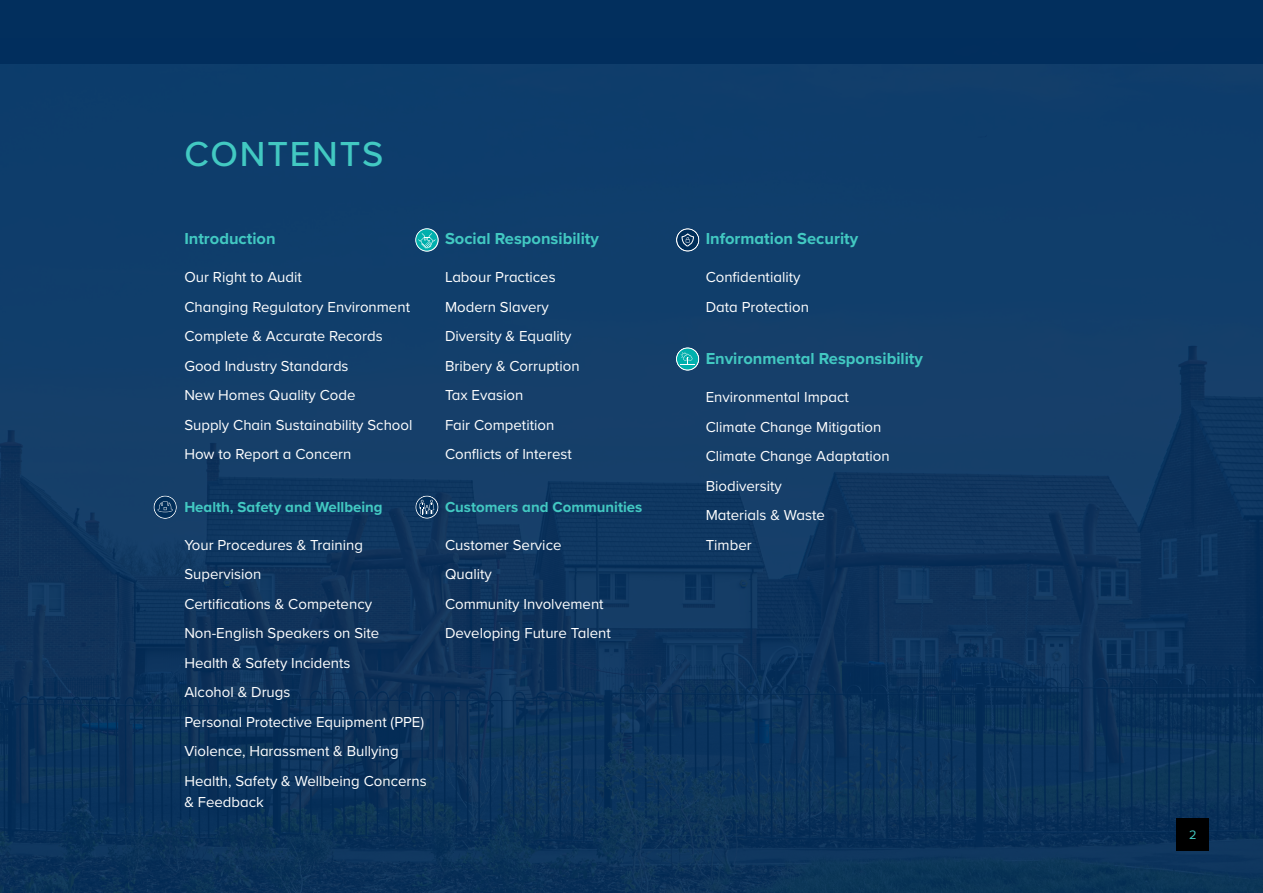
<style>
.page{position:relative;width:1263px;height:893px;background:#fff}
.page>*{position:absolute;margin:0;border:0;box-sizing:border-box;transform-origin:0 0}
.t1{font:500 36px "Proxima Nova";letter-spacing:.05em;color:#42c9c2}
.t2{font:700 16.5px "Proxima Nova";color:#42c9c2}
.t3{font:15px/29.5px "Proxima Nova";color:#fff}
.t4{font:700 15px "Proxima Nova";color:#42c9c2}
.t5{font:12.75px "Proxima Nova";color:#42c9c2}
</style>
<div class="page">
<div style="left:0;top:0;width:1263px;height:893px;background:linear-gradient(to bottom,#124271,#0d3157)"></div>
<svg style="left:415px;top:228px;width:24px;height:24px"></svg>
<svg style="left:154px;top:496px;width:22px;height:22px"></svg>
<div style="left:154px;top:496px;width:23px;height:23px;border:1px solid #fff;border-radius:50%"></div>
<svg style="left:158px;top:501px;width:15px;height:11px"></svg>
<svg style="left:416px;top:229px;width:22px;height:22px"></svg>
<div style="left:415px;top:228px;width:23px;height:23px;border:1px solid #fff;border-radius:50%"></div>
<svg style="left:418px;top:233px;width:17px;height:15px"></svg>
<svg style="left:676px;top:228px;width:23px;height:23px"></svg>
<div style="left:676px;top:228px;width:23px;height:23px;border:1px solid #fff;border-radius:50%"></div>
<svg style="left:682px;top:233px;width:12px;height:13px"></svg>
<svg style="left:676px;top:347px;width:23px;height:24px"></svg>
<div style="left:676px;top:347px;width:23px;height:24px;border:1px solid #fff;border-radius:50%"></div>
<svg style="left:680px;top:352px;width:15px;height:13px"></svg>
<svg style="left:416px;top:496px;width:22px;height:22px"></svg>
<div style="left:415px;top:496px;width:23px;height:22px;border:1px solid #fff;border-radius:50%"></div>
<svg style="left:419px;top:500px;width:15px;height:14px"></svg>
<div style="left:1177px;top:818px;width:32px;height:32px;background:#000"></div>
<div style="left:0;top:0;width:1263px;height:64px;background:#002d5c"></div>
<h1 class="t1" style="left:184px;top:127px;width:200px">CONTENTS</h1>
<p class="t2" style="left:184px;top:227px;width:93px">Introduction</p>
<p class="t3" style="left:184px;top:262px;width:230px">Our Right to Audit<br>Changing Regulatory Environment<br>Complete &amp; Accurate Records<br>Good Industry Standards<br>New Homes Quality Code<br>Supply Chain Sustainability School<br>How to Report a Concern</p>
<p class="t4" style="left:184px;top:496px;width:200px">Health, Safety and Wellbeing</p>
<p class="t3" style="left:184px;top:529px;width:244px">Your Procedures &amp; Training<br>Supervision<br>Certifications &amp; Competency<br>Non-English Speakers on Site<br>Health &amp; Safety Incidents<br>Alcohol &amp; Drugs<br>Personal Protective Equipment (PPE)<br>Violence, Harassment &amp; Bullying<br>Health, Safety &amp; Wellbeing Concerns</p>
<p class="t3" style="left:184px;top:786px;width:81px">&amp; Feedback</p>
<p class="t2" style="left:445px;top:227px;width:155px">Social Responsibility</p>
<p class="t3" style="left:445px;top:262px;width:136px">Labour Practices<br>Modern Slavery<br>Diversity &amp; Equality<br>Bribery &amp; Corruption<br>Tax Evasion<br>Fair Competition<br>Conflicts of Interest</p>
<p class="t4" style="left:445px;top:496px;width:199px">Customers and Communities</p>
<p class="t3" style="left:445px;top:529px;width:167px">Customer Service<br>Quality<br>Community Involvement<br>Developing Future Talent</p>
<p class="t2" style="left:706px;top:227px;width:154px">Information Security</p>
<p class="t3" style="left:706px;top:262px;width:105px">Confidentiality<br>Data Protection</p>
<p class="t2" style="left:706px;top:346px;width:219px">Environmental Responsibility</p>
<p class="t3" style="left:706px;top:382px;width:185px">Environmental Impact<br>Climate Change Mitigation<br>Climate Change Adaptation<br>Biodiversity<br>Materials &amp; Waste<br>Timber</p>
<p class="t5" style="left:1189px;top:825px;width:9px">2</p>
</div>
